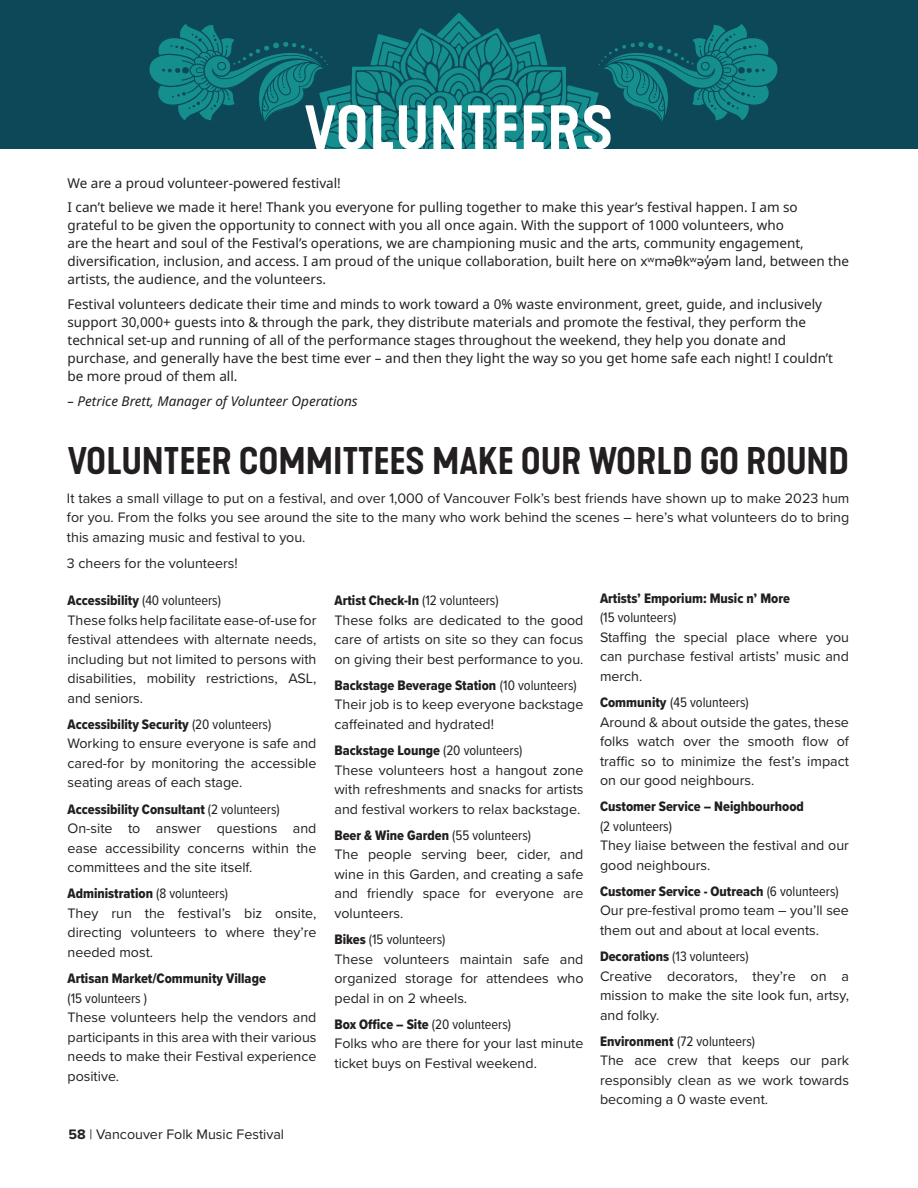
<style>
.page{position:relative;width:918px;height:1188px;background:#fff}
.page>*{position:absolute;margin:0;border:0;box-sizing:border-box;transform-origin:0 0}
.t1{font:600 expanded 58.5px "Kapra Neue";letter-spacing:.02em;color:#fff}
.t2{font:600 expanded 36px "Kapra Neue";color:#231f20}
.t3{font:14.25px/19.5px "Proxima Nova";color:#231f20;text-align:justify}
.t4{font:14.25px "Proxima Nova Cond Extrabld";color:#231f20}
.t5{font:14.25px "Proxima Nova Cond";color:#231f20}
.t6{font:13.5px/18px "Noto Sans";color:#231f20}
.t7{font:italic 13.5px "Noto Sans";color:#231f20}
.s1{font-family:"Proxima Nova Cond Extrabld"}
.s2{font-family:"Proxima Nova Cond"}
.s3{font-weight:700}
</style>
<div class="page">
<div style="left:0;top:0;width:918px;height:148px;background:#0d4859"></div>
<svg style="left:149px;top:13px;width:629px;height:135px"></svg>
<h1 class="t1" style="left:304px;top:91px;width:311px">VOLUNTEERS</h1>
<p class="t6" style="left:68px;top:171px;width:732px;line-height:24.8px">We are a proud volunteer-powered festival!<br>I can’t believe we made it here! Thank you everyone for pulling together to make this year’s festival happen. I am so</p>
<p class="t6" style="left:68px;top:217px;width:783px">grateful to be given the opportunity to connect with you all once again. With the support of 1000 volunteers, who<br>are the heart and soul of the Festival’s operations, we are championing music and the arts, community engagement, diversification, inclusion, and access. I am proud of the unique collaboration, built here on xʷməθkʷəy̓əm land, between the artists, the audience, and the volunteers.</p>
<p class="t6" style="left:68px;top:296px;width:767px">Festival volunteers dedicate their time and minds to work toward a 0% waste environment, greet, guide, and inclusively support 30,000+ guests into &amp; through the park, they distribute materials and promote the festival, they perform the technical set-up and running of all of the performance stages throughout the weekend, they help you donate and purchase, and generally have the best time ever – and then they light the way so you get home safe each night! I couldn’t be more proud of them all.</p>
<p class="t7" style="left:68px;top:391px;width:292px">– Petrice Brett, Manager of Volunteer Operations</p>
<h2 class="t2" style="left:68px;top:438px;width:783px">VOLUNTEER COMMITTEES MAKE OUR WORLD GO ROUND</h2>
<p class="t3" style="left:67px;top:488px;width:784px">It takes a small village to put on a festival, and over 1,000 of Vancouver Folk’s best friends have shown up to make 2023 hum for you. From the folks you see around the site to the many who work behind the scenes – here’s what volunteers do to bring this amazing music and festival to you.</p>
<p class="t3" style="left:67px;top:553px;width:172px">3 cheers for the volunteers!</p>
<p class="t5" style="left:68px;top:590px;width:155px"><span class="s1">Accessibility</span> (40 volunteers)</p>
<p class="t3" style="left:68px;top:610px;width:251px">These folks help facilitate ease-of-use for festival attendees with alternate needs, including but not limited to persons with disabilities, mobility restrictions, ASL, and seniors.</p>
<p class="t4" style="left:68px;top:714px;width:205px">Accessibility Security <span class="s2">(20 volunteers)</span></p>
<p class="t3" style="left:68px;top:733px;width:251px">Working to ensure everyone is safe and cared-for by monitoring the accessible seating areas of each stage.</p>
<p class="t4" style="left:68px;top:798px;width:214px">Accessibility Consultant <span class="s2">(2 volunteers)</span></p>
<p class="t3" style="left:68px;top:818px;width:251px">On-site to answer questions and ease accessibility concerns within the committees and the site itself.</p>
<p class="t4" style="left:68px;top:883px;width:162px">Administration <span class="s2">(8 volunteers)</span></p>
<p class="t3" style="left:68px;top:903px;width:251px">They run the festival’s biz onsite, directing volunteers to where they’re needed most.</p>
<p class="t4" style="left:68px;top:968px;width:200px">Artisan Market/Community Village</p>
<p class="t5" style="left:68px;top:987px;width:81px">(15 volunteers )</p>
<p class="t3" style="left:68px;top:1007px;width:251px">These volunteers help the vendors and participants in this area with their various needs to make their Festival experience positive.</p>
<p class="t3" style="left:68px;top:1124px;width:217px"><span class="s3">58</span> | Vancouver Folk Music Festival</p>
<p class="t4" style="left:335px;top:590px;width:166px">Artist Check-In <span class="s2">(12 volunteers)</span></p>
<p class="t3" style="left:335px;top:610px;width:251px">These folks are dedicated to the good care of artists on site so they can focus on giving their best performance to you.</p>
<p class="t4" style="left:335px;top:675px;width:244px">Backstage Beverage Station <span class="s2">(10 volunteers)</span></p>
<p class="t3" style="left:335px;top:694px;width:250px">Their job is to keep everyone backstage caffeinated and hydrated!</p>
<p class="t4" style="left:335px;top:740px;width:189px">Backstage Lounge <span class="s2">(20 volunteers)</span></p>
<p class="t3" style="left:335px;top:759px;width:251px">These volunteers host a hangout zone with refreshments and snacks for artists and festival workers to relax backstage.</p>
<p class="t4" style="left:335px;top:825px;width:198px">Beer &amp; Wine Garden <span class="s2">(55 volunteers)</span></p>
<p class="t3" style="left:335px;top:844px;width:251px">The people serving beer, cider, and wine in this Garden, and creating a safe and friendly space for everyone are volunteers.</p>
<p class="t5" style="left:335px;top:929px;width:112px"><span class="s1">Bikes</span> (15 volunteers)</p>
<p class="t3" style="left:335px;top:948px;width:251px">These volunteers maintain safe and organized storage for attendees who pedal in on 2 wheels.</p>
<p class="t4" style="left:335px;top:1014px;width:178px">Box Office – Site <span class="s2">(20 volunteers)</span></p>
<p class="t3" style="left:335px;top:1033px;width:251px">Folks who are there for your last minute ticket buys on Festival weekend.</p>
<p class="t4" style="left:600px;top:588px;width:192px">Artists’ Emporium: Music n’ More</p>
<p class="t5" style="left:600px;top:607px;width:78px">(15 volunteers)</p>
<p class="t3" style="left:600px;top:627px;width:251px">Staffing the special place where you can purchase festival artists’ music and merch.</p>
<p class="t5" style="left:600px;top:692px;width:150px"><span class="s1">Community</span> (45 volunteers)</p>
<p class="t3" style="left:600px;top:711px;width:251px">Around &amp; about outside the gates, these folks watch over the smooth flow of traffic so to minimize the fest’s impact on our good neighbours.</p>
<p class="t4" style="left:600px;top:796px;width:206px">Customer Service – Neighbourhood</p>
<p class="t5" style="left:600px;top:816px;width:74px">(2 volunteers)</p>
<p class="t3" style="left:600px;top:835px;width:250px">They liaise between the festival and our good neighbours.</p>
<p class="t4" style="left:600px;top:881px;width:240px">Customer Service - Outreach <span class="s2">(6 volunteers)</span></p>
<p class="t3" style="left:600px;top:900px;width:251px">Our pre-festival promo team – you’ll see them out and about at local events.</p>
<p class="t5" style="left:600px;top:946px;width:150px"><span class="s1">Decorations</span> (13 volunteers)</p>
<p class="t3" style="left:600px;top:966px;width:251px">Creative decorators, they’re on a mission to make the site look fun, artsy, and folky.</p>
<p class="t5" style="left:600px;top:1031px;width:157px"><span class="s1">Environment</span> (72 volunteers)</p>
<p class="t3" style="left:600px;top:1050px;width:251px">The ace crew that keeps our park responsibly clean as we work towards becoming a 0 waste event.</p>
</div>
